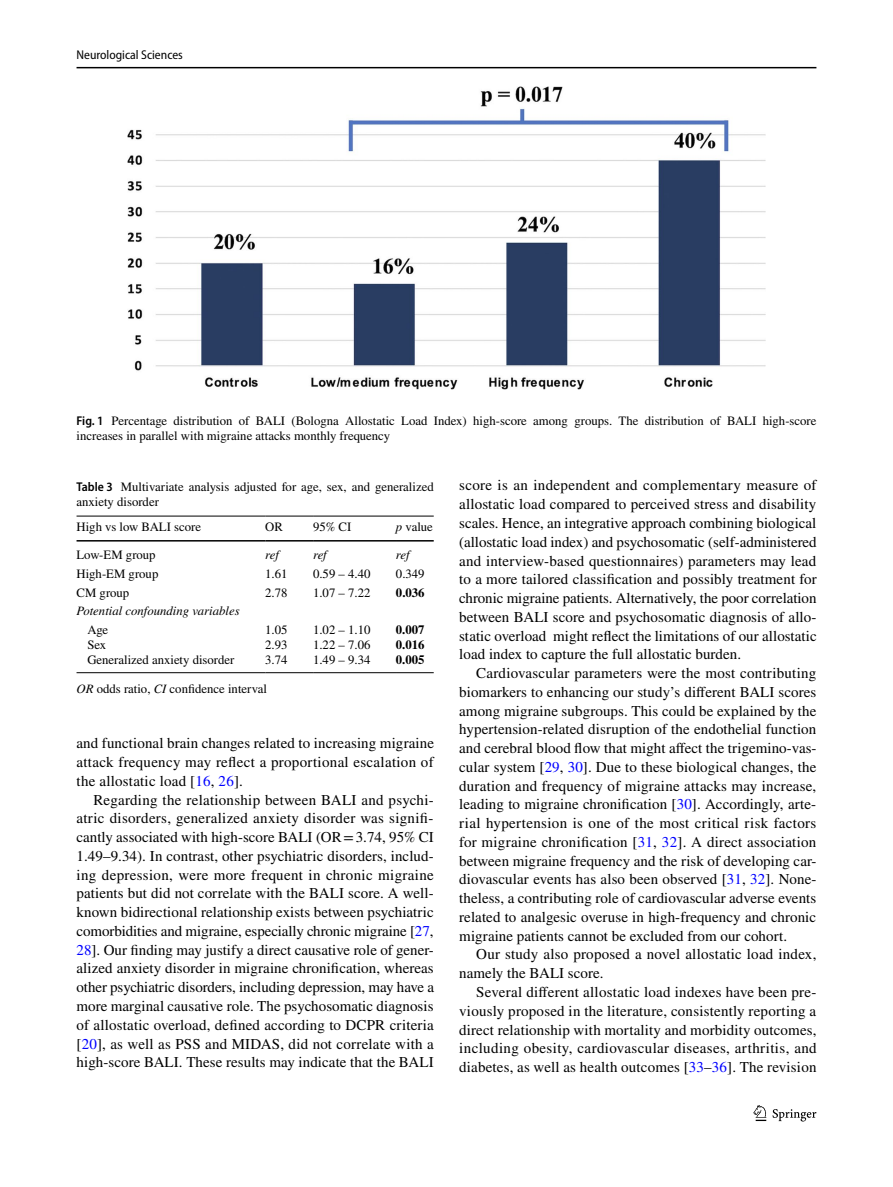
<style>
.page{position:relative;width:893px;height:1187px;background:#fff}
.page>*{position:absolute;margin:0;border:0;box-sizing:border-box;transform-origin:0 0}
.t1{font:15px/18.8px "STIX";letter-spacing:.005em;color:#000;text-align:justify}
.t2{font:12.75px/15px "STIX";color:#000}
.t3{font:italic 12.75px "STIX";color:#000}
.t4{font:semi-condensed 12.75px "Myriad Pro";color:#000}
.t5{font:700 12.75px/15px "STIX";color:#000;text-align:justify}
.s1{font-family:"Myriad Pro";font-weight:600;font-stretch:semi-condensed}
.s2{color:#00f}
.s3{font-style:italic}
</style>
<div class="page">
<hr style="left:77px;top:67px;width:739px;height:1px;background:#000">
<svg style="left:753px;top:1105px;width:13px;height:15px"></svg>
<svg style="left:773px;top:1109px;width:43px;height:12px"></svg>
<img style="left:128px;top:87px;width:637px;height:302px">
<hr style="left:77px;top:515px;width:188px;height:1px;background:#000">
<hr style="left:77px;top:540px;width:188px;height:1px;background:#000">
<hr style="left:265px;top:515px;width:48px;height:1px;background:#000">
<hr style="left:265px;top:540px;width:48px;height:1px;background:#000">
<hr style="left:313px;top:515px;width:83px;height:1px;background:#000">
<hr style="left:313px;top:540px;width:83px;height:1px;background:#000">
<hr style="left:396px;top:515px;width:38px;height:1px;background:#000">
<hr style="left:396px;top:540px;width:38px;height:1px;background:#000">
<hr style="left:77px;top:672px;width:188px;height:1px;background:#000">
<hr style="left:265px;top:672px;width:48px;height:1px;background:#000">
<hr style="left:313px;top:672px;width:83px;height:1px;background:#000">
<hr style="left:396px;top:672px;width:38px;height:1px;background:#000">
<p class="t4" style="left:77px;top:48px;width:108px">Neurological Sciences</p>
<p class="t2" style="left:77px;top:414px;width:741px"><span class="s1">Fig. 1</span> Percentage distribution of BALI (Bologna Allostatic Load Index) high-score among groups. The distribution of BALI high-score increases in parallel with migraine attacks monthly frequency</p>
<p class="t2" style="left:77px;top:479px;width:359px"><span class="s1">Table 3</span> Multivariate analysis adjusted for age, sex, and generalized anxiety disorder</p>
<p class="t1" style="left:459px;top:477px;width:359px">score is an independent and complementary measure of allostatic load compared to perceived stress and disability scales. Hence, an integrative approach combining biological (allostatic load index) and psychosomatic (self-administered and interview-based questionnaires) parameters may lead to a more tailored classification and possibly treatment for chronic migraine patients. Alternatively, the poor correlation between BALI score and psychosomatic diagnosis of allo&shy;static overload might reflect the limitations of our allostatic load index to capture the full allostatic burden.</p>
<p class="t1" style="left:459px;top:664px;width:359px;text-indent:17px">Cardiovascular parameters were the most contributing biomarkers to enhancing our study’s different BALI scores among migraine subgroups. This could be explained by the hypertension-related disruption of the endothelial function and cerebral blood flow that might affect the trigemino-vas&shy;cular system [<span class="s2">29</span>, <span class="s2">30</span>]. Due to these biological changes, the duration and frequency of migraine attacks may increase, leading to migraine chronification [<span class="s2">30</span>]. Accordingly, arte&shy;rial hypertension is one of the most critical risk factors for migraine chronification [<span class="s2">31</span>, <span class="s2">32</span>]. A direct association between migraine frequency and the risk of developing car&shy;diovascular events has also been observed [<span class="s2">31</span>, <span class="s2">32</span>]. None&shy;theless, a contributing role of cardiovascular adverse events related to analgesic overuse in high-frequency and chronic migraine patients cannot be excluded from our cohort.</p>
<p class="t1" style="left:459px;top:946px;width:359px;text-indent:17px">Our study also proposed a novel allostatic load index, namely the BALI score.</p>
<p class="t1" style="left:459px;top:983px;width:359px;text-indent:17px">Several different allostatic load indexes have been pre&shy;viously proposed in the literature, consistently reporting a direct relationship with mortality and morbidity outcomes, including obesity, cardiovascular diseases, arthritis, and diabetes, as well as health outcomes [<span class="s2">33</span>–<span class="s2">36</span>]. The revision</p>
<p class="t2" style="left:77px;top:520px;width:126px">High vs low BALI score</p>
<p class="t2" style="left:265px;top:520px;width:19px">OR</p>
<p class="t2" style="left:313px;top:520px;width:40px">95% CI</p>
<p class="t2" style="left:396px;top:520px;width:38px"><span class="s3">p</span> value</p>
<p class="t2" style="left:77px;top:548px;width:81px">Low-EM group</p>
<p class="t3" style="left:265px;top:546px;width:15px">ref</p>
<p class="t3" style="left:313px;top:546px;width:15px">ref</p>
<p class="t3" style="left:396px;top:546px;width:15px">ref</p>
<p class="t2" style="left:77px;top:567px;width:83px">High-EM group</p>
<p class="t2" style="left:265px;top:567px;width:24px">1.61</p>
<p class="t2" style="left:313px;top:567px;width:59px">0.59 – 4.40</p>
<p class="t2" style="left:396px;top:567px;width:30px">0.349</p>
<p class="t2" style="left:76px;top:585px;width:54px">CM group</p>
<p class="t2" style="left:265px;top:585px;width:24px">2.78</p>
<p class="t2" style="left:313px;top:585px;width:59px">1.07 – 7.22</p>
<p class="t5" style="left:396px;top:584px;width:30px">0.036</p>
<p class="t3" style="left:76px;top:602px;width:165px">Potential confounding variables</p>
<p class="t2" style="left:87px;top:623px;width:149px">Age<br>Sex<br>Generalized anxiety disorder</p>
<p class="t2" style="left:265px;top:623px;width:24px;text-align:justify">1.05<br>2.93<br>3.74</p>
<p class="t2" style="left:313px;top:623px;width:59px;text-align:justify">1.02 – 1.10<br>1.22 – 7.06<br>1.49 – 9.34</p>
<p class="t5" style="left:396px;top:622px;width:30px">0.007<br>0.016<br>0.005</p>
<p class="t2" style="left:77px;top:682px;width:192px"><span class="s3">OR</span> odds ratio, <span class="s3">CI</span> confidence interval</p>
<p class="t1" style="left:77px;top:734px;width:359px">and functional brain changes related to increasing migraine attack frequency may reflect a proportional escalation of the allostatic load [<span class="s2">16</span>, <span class="s2">26</span>].</p>
<p class="t1" style="left:77px;top:791px;width:359px;text-indent:17px">Regarding the relationship between BALI and psychi&shy;atric disorders, generalized anxiety disorder was signifi&shy;cantly associated with high-score BALI (OR=3.74, 95% CI 1.49–9.34). In contrast, other psychiatric disorders, includ&shy;ing depression, were more frequent in chronic migraine patients but did not correlate with the BALI score. A well&shy;known bidirectional relationship exists between psychiatric comorbidities and migraine, especially chronic migraine [<span class="s2">27</span>, <span class="s2">28</span>]. Our finding may justify a direct causative role of gener&shy;alized anxiety disorder in migraine chronification, whereas other psychiatric disorders, including depression, may have a more marginal causative role. The psychosomatic diagnosis of allostatic overload, defined according to DCPR criteria [<span class="s2">20</span>], as well as PSS and MIDAS, did not correlate with a high-score BALI. These results may indicate that the BALI</p>
</div>
